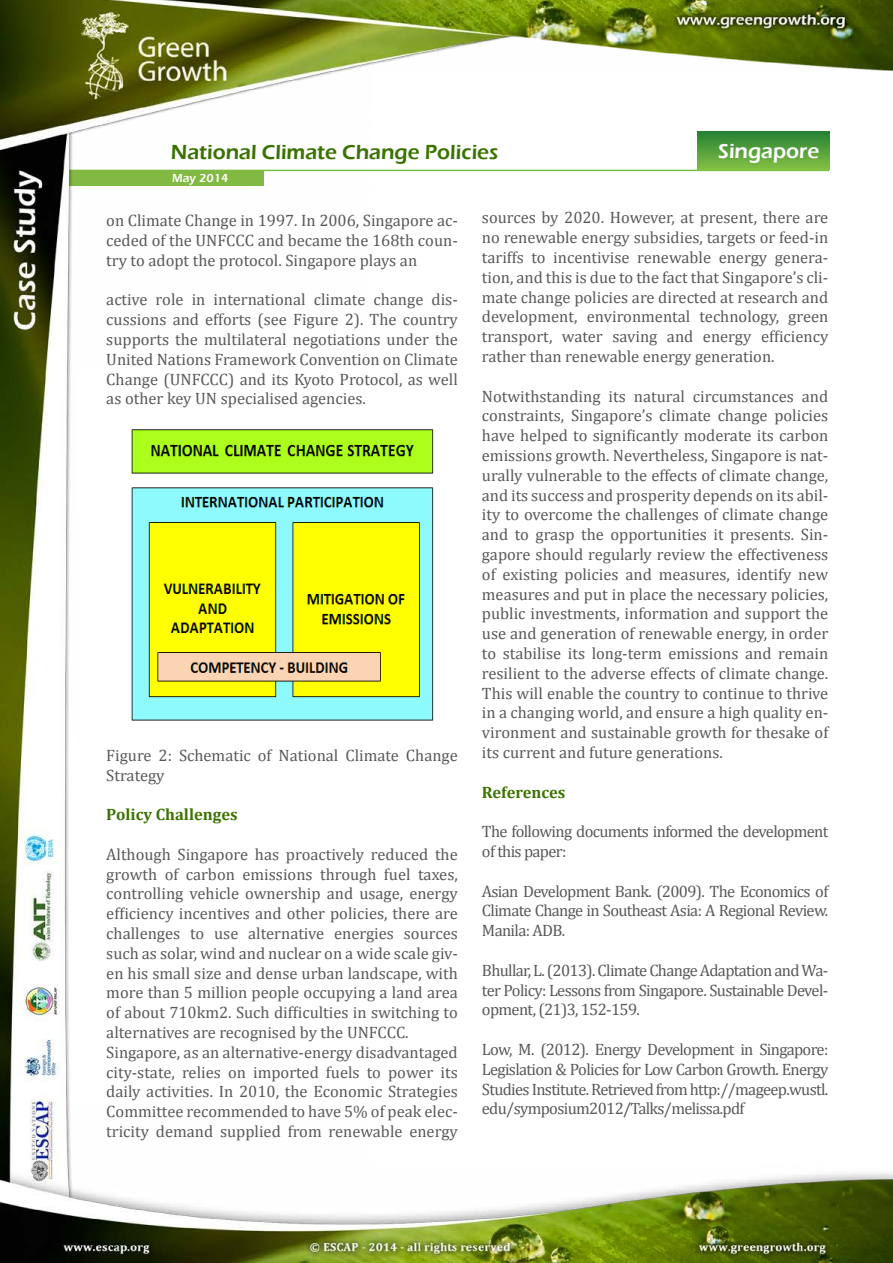
<style>
.page{position:relative;width:893px;height:1263px;background:#fff}
.page>*{position:absolute;margin:0;border:0;box-sizing:border-box;transform-origin:0 0}
.t1{font:600 21px "Eras ITC";color:#3b7300}
.t2{font:600 21px "Eras ITC";color:#fff}
.t3{font:16.5px/19.8px "Cambria";color:#58595b;text-align:justify}
.t4{font:16.5px/19.8px "Cambria";letter-spacing:-.04em;color:#58595b}
.t5{font:700 16.5px "Cambria";color:#3b7300}
.t6{font:600 12px "Eras ITC";color:#fff}
</style>
<div class="page">
<img style="left:0;top:0;width:893px;height:1263px">
<p class="t1" style="left:171px;top:140px;width:329px">National Climate Change Policies</p>
<p class="t2" style="left:718px;top:139px;width:102px">Singapore</p>
<p class="t6" style="left:172px;top:171px;width:58px">May 2014</p>
<p class="t3" style="left:106px;top:211px;width:353px">on Climate Change in 1997. In 2006, Singapore ac&shy;ceded of the UNFCCC and became the 168th coun&shy;try to adopt the protocol. Singapore plays an</p>
<p class="t3" style="left:106px;top:290px;width:353px">active role in international climate change dis&shy;cussions and efforts (see Figure 2). The country supports the multilateral negotiations under the United Nations Framework Convention on Climate Change (UNFCCC) and its Kyoto Protocol, as well as other key UN specialised agencies.</p>
<p class="t3" style="left:106px;top:745px;width:353px">Figure 2: Schematic of National Climate Change<br>Strategy</p>
<p class="t5" style="left:106px;top:803px;width:133px">Policy Challenges</p>
<p class="t3" style="left:106px;top:844px;width:353px;text-align:left">Although Singapore has proactively reduced the growth of carbon emissions through fuel taxes, controlling vehicle ownership and usage, energy efficiency incentives and other policies, there are challenges to use alternative energies sources such as solar, wind and nuclear on a wide scale giv&shy;en his small size and dense urban landscape, with more than 5 million people occupying a land area of about 710km2. Such difficulties in switching to alternatives are recognised by the UNFCCC.<br>Singapore, as an alternative-energy disadvantaged city-state, relies on imported fuels to power its daily activities. In 2010, the Economic Strategies Committee recommended to have 5% of peak elec&shy;tricity demand supplied from renewable energy</p>
<p class="t3" style="left:482px;top:208px;width:348px">sources by 2020. However, at present, there are no renewable energy subsidies, targets or feed-in tariffs to incentivise renewable energy genera&shy;tion, and this is due to the fact that Singapore’s cli&shy;mate change policies are directed at research and development, environmental technology, green transport, water saving and energy efficiency rather than renewable energy generation.</p>
<p class="t3" style="left:482px;top:386px;width:348px">Notwithstanding its natural circumstances and constraints, Singapore’s climate change policies have helped to significantly moderate its carbon emissions growth. Nevertheless, Singapore is nat&shy;urally vulnerable to the effects of climate change, and its success and prosperity depends on its abil&shy;ity to overcome the challenges of climate change and to grasp the opportunities it presents. Sin&shy;gapore should regularly review the effectiveness of existing policies and measures, identify new measures and put in place the necessary policies, public investments, information and support the use and generation of renewable energy, in order to stabilise its long-term emissions and remain resilient to the adverse effects of climate change.<br>This will enable the country to continue to thrive in a changing world, and ensure a high quality en&shy;vironment and sustainable growth for thesake of its current and future generations.</p>
<p class="t5" style="left:482px;top:780px;width:85px">References</p>
<p class="t4" style="left:482px;top:822px;width:348px">The following documents informed the development of this paper:</p>
<p class="t3" style="left:482px;top:881px;width:348px">Asian Development Bank. (2009). The Economics of Climate Change in Southeast Asia: A Regional Review.<br>Manila: ADB.</p>
<p class="t3" style="left:482px;top:960px;width:348px">Bhullar, L. (2013). Climate Change Adaptation and Wa&shy;ter Policy: Lessons from Singapore. Sustainable Devel&shy;opment, (21)3, 152-159.</p>
<p class="t3" style="left:482px;top:1039px;width:348px">Low, M. (2012). Energy Development in Singapore:<br>Legislation &amp; Policies for Low Carbon Growth. Energy Studies Institute. Retrieved from http://mageep.wustl. edu/symposium2012/Talks/melissa.pdf</p>
</div>
